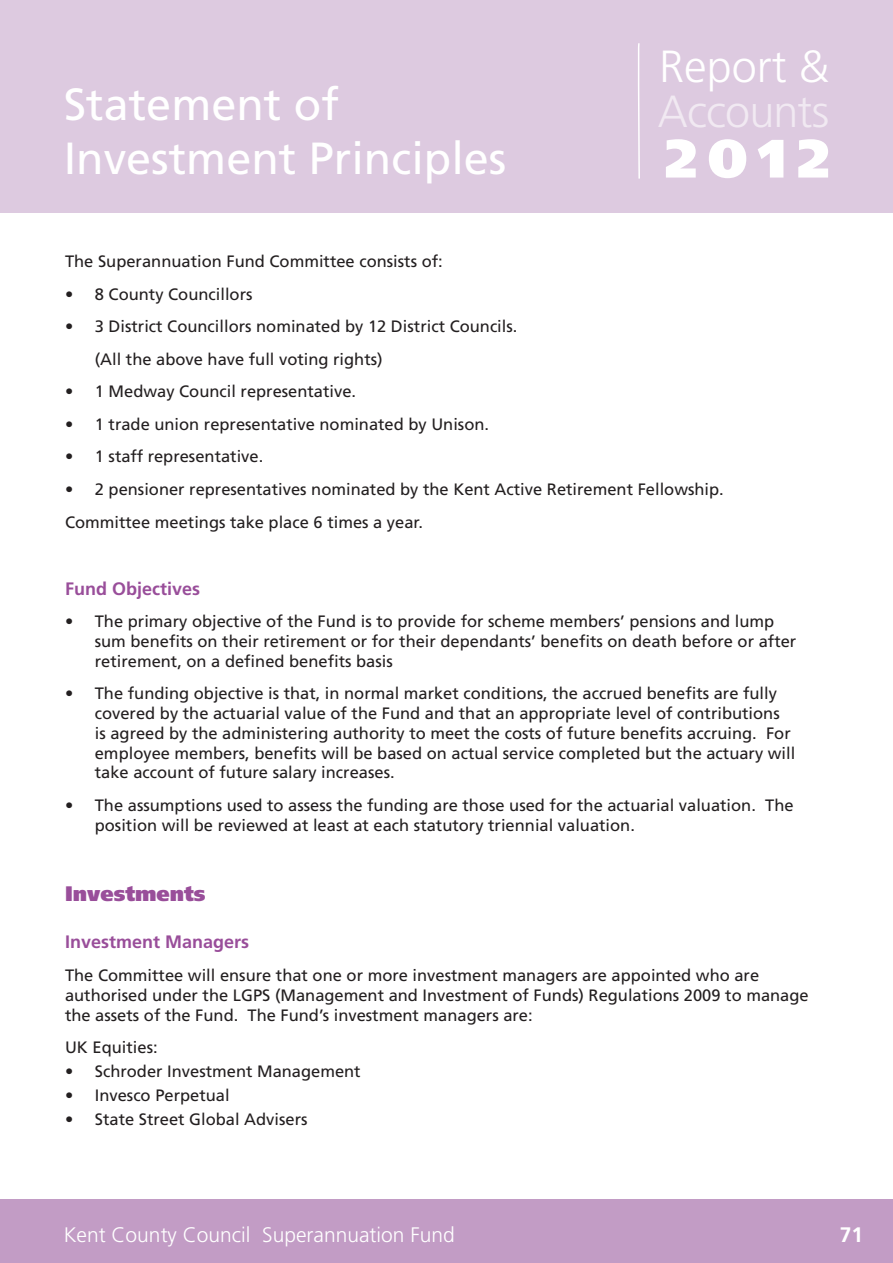
<style>
.page{position:relative;width:893px;height:1263px;background:#fff}
.page>*{position:absolute;margin:0;border:0;box-sizing:border-box;transform-origin:0 0}
.t1{font:900 54px "Frutiger";color:#fff}
.t2{font:45px/54px "Frutiger";color:#fff}
.t3{font:300 45px "Frutiger";letter-spacing:-.02em;color:#f1e9f2}
.t4{font:300 45px "Frutiger";color:#fff}
.t5{font:300 21px "Frutiger";color:#fff}
.t6{font:900 21px "Frutiger";color:#994e9a}
.t7{font:700 21px "Frutiger";color:#fff}
.t8{font:700 18px "Frutiger";color:#994e9a}
.t9{font:16.5px/19.8px "Frutiger";color:#231f20}
</style>
<div class="page">
<div style="left:0;top:0;width:893px;height:213px;background:#ddcae0"></div>
<div style="left:0;top:1199px;width:893px;height:64px;background:#c29cc5"></div>
<svg style="left:638px;top:43px;width:2px;height:136px"></svg>
<p class="t2" style="left:64px;top:77px;width:444px">Statement of<br>Investment Principles</p>
<h2 class="t4" style="left:659px;top:41px;width:172px">Report &amp;</h2>
<h2 class="t3" style="left:658px;top:86px;width:173px">Accounts</h2>
<h1 class="t1" style="left:665px;top:126px;width:166px">2012</h1>
<p class="t9" style="left:65px;top:251px;width:379px">The Superannuation Fund Committee consists of:</p>
<p class="t9" style="left:65px;top:284px;width:189px">• 8 County Councillors</p>
<p class="t9" style="left:65px;top:316px;width:454px">• 3 District Councillors nominated by 12 District Councils.</p>
<p class="t9" style="left:95px;top:349px;width:289px">(All the above have full voting rights)</p>
<p class="t9" style="left:65px;top:382px;width:293px">• 1 Medway Council representative.</p>
<p class="t9" style="left:65px;top:414px;width:426px">• 1 trade union representative nominated by Unison.</p>
<p class="t9" style="left:65px;top:447px;width:200px">• 1 staff representative.</p>
<p class="t9" style="left:65px;top:479px;width:660px">• 2 pensioner representatives nominated by the Kent Active Retirement Fellowship.</p>
<p class="t9" style="left:65px;top:512px;width:359px">Committee meetings take place 6 times a year.</p>
<p class="t8" style="left:65px;top:578px;width:137px">Fund Objectives</p>
<p class="t9" style="left:95px;top:611px;width:703px;text-indent:-30px">• The primary objective of the Fund is to provide for scheme members’ pensions and lump sum benefits on their retirement or for their dependants’ benefits on death before or after retirement, on a defined benefits basis</p>
<p class="t9" style="left:95px;top:683px;width:702px;text-indent:-30px">• The funding objective is that, in normal market conditions, the accrued benefits are fully covered by the actuarial value of the Fund and that an appropriate level of contributions<br>is agreed by the administering authority to meet the costs of future benefits accruing. For employee members, benefits will be based on actual service completed but the actuary will take account of future salary increases.</p>
<p class="t9" style="left:95px;top:795px;width:700px;text-indent:-30px">• The assumptions used to assess the funding are those used for the actuarial valuation. The position will be reviewed at least at each statutory triennial valuation.</p>
<p class="t6" style="left:65px;top:881px;width:142px">Investments</p>
<p class="t8" style="left:65px;top:931px;width:186px">Investment Managers</p>
<p class="t9" style="left:65px;top:965px;width:745px">The Committee will ensure that one or more investment managers are appointed who are authorised under the LGPS (Management and Investment of Funds) Regulations 2009 to manage the assets of the Fund. The Fund’s investment managers are:</p>
<p class="t9" style="left:65px;top:1037px;width:94px">UK Equities:</p>
<p class="t9" style="left:65px;top:1061px;width:297px">• Schroder Investment Management</p>
<p class="t9" style="left:65px;top:1085px;width:166px">• Invesco Perpetual</p>
<p class="t9" style="left:65px;top:1109px;width:244px">• State Street Global Advisers</p>
<p class="t5" style="left:64px;top:1223px;width:392px">Kent County Council Superannuation Fund</p>
<p class="t7" style="left:840px;top:1222px;width:25px">71</p>
</div>
